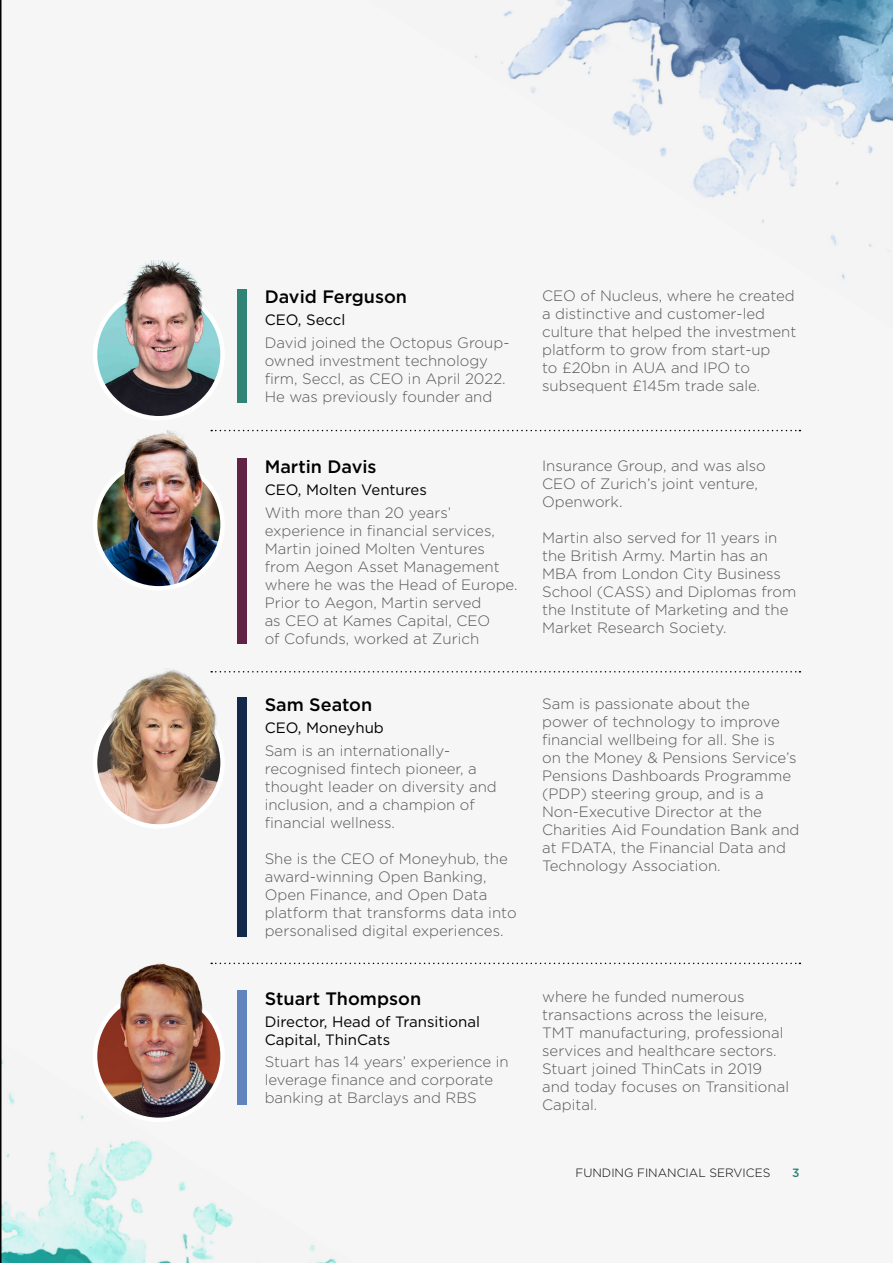
<style>
.page{position:relative;width:893px;height:1263px;background:#fff}
.page>*{position:absolute;margin:0;border:0;box-sizing:border-box;transform-origin:0 0}
.t1{font:500 18px "Gotham";color:#000}
.t2{font:300 15px/18px "Gotham";color:#575756}
.t3{font:15px/18px "Gotham";color:#000}
.t4{font:300 12px "Gotham";color:#000}
.t5{font:500 12px "Gotham";color:#2f8475}
</style>
<div class="page">
<img style="left:0;top:1028px;width:354px;height:235px">
<img style="left:368px;top:0;width:525px;height:328px">
<div style="left:237px;top:697px;width:9px;height:240px;background:#13294b"></div>
<img style="left:95px;top:699px;width:128px;height:127px;border-radius:64px">
<div style="left:93px;top:697px;width:132px;height:132px;border:4px solid #fff;border-radius:50%"></div>
<img style="left:101px;top:669px;width:124px;height:85px">
<div style="left:237px;top:459px;width:9px;height:185px;background:#602346"></div>
<img style="left:95px;top:461px;width:128px;height:127px;border-radius:64px">
<div style="left:93px;top:458px;width:132px;height:133px;border:4px solid #fff;border-radius:50%"></div>
<img style="left:101px;top:431px;width:124px;height:85px">
<div style="left:237px;top:289px;width:9px;height:113px;background:#2f8475"></div>
<img style="left:95px;top:291px;width:128px;height:127px;border-radius:64px">
<div style="left:93px;top:288px;width:132px;height:132px;border:4px solid #fff;border-radius:50%"></div>
<img style="left:101px;top:260px;width:123px;height:86px">
<div style="left:237px;top:990px;width:9px;height:114px;background:#6184be"></div>
<img style="left:95px;top:992px;width:128px;height:128px;border-radius:64px">
<div style="left:93px;top:990px;width:132px;height:132px;border:4px solid #fff;border-radius:50%"></div>
<img style="left:101px;top:962px;width:124px;height:86px">
<svg style="left:211px;top:430px;width:589px;height:1px"></svg>
<svg style="left:211px;top:671px;width:589px;height:1px"></svg>
<svg style="left:211px;top:963px;width:589px;height:1px"></svg>
<p class="t1" style="left:265px;top:285px;width:144px">David Ferguson</p>
<p class="t3" style="left:265px;top:311px;width:82px">CEO, Seccl</p>
<p class="t2" style="left:265px;top:333px;width:246px">David joined the Octopus Group&shy;owned investment technology firm, Seccl, as CEO in April 2022.<br>He was previously founder and</p>
<p class="t1" style="left:265px;top:455px;width:113px">Martin Davis</p>
<p class="t3" style="left:265px;top:481px;width:164px">CEO, Molten Ventures</p>
<p class="t2" style="left:265px;top:503px;width:254px">With more than 20 years’ experience in financial services,<br>Martin joined Molten Ventures from Aegon Asset Management where he was the Head of Europe.<br>Prior to Aegon, Martin served<br>as CEO at Kames Capital, CEO<br>of Cofunds, worked at Zurich</p>
<p class="t1" style="left:265px;top:693px;width:109px">Sam Seaton</p>
<p class="t3" style="left:265px;top:719px;width:121px">CEO, Moneyhub</p>
<p class="t2" style="left:265px;top:741px;width:234px">Sam is an internationally&shy;recognised fintech pioneer, a thought leader on diversity and inclusion, and a champion of financial wellness.</p>
<p class="t2" style="left:265px;top:849px;width:253px">She is the CEO of Moneyhub, the award-winning Open Banking,<br>Open Finance, and Open Data platform that transforms data into personalised digital experiences.</p>
<p class="t1" style="left:265px;top:986px;width:158px">Stuart Thompson</p>
<p class="t3" style="left:265px;top:1012px;width:217px">Director, Head of Transitional<br>Capital, ThinCats</p>
<p class="t2" style="left:265px;top:1052px;width:245px">Stuart has 14 years’ experience in leverage finance and corporate banking at Barclays and RBS</p>
<p class="t2" style="left:542px;top:286px;width:256px">CEO of Nucleus, where he created a distinctive and customer-led culture that helped the investment platform to grow from start-up<br>to £20bn in AUA and IPO to subsequent £145m trade sale.</p>
<p class="t2" style="left:542px;top:456px;width:225px">Insurance Group, and was also<br>CEO of Zurich’s joint venture,<br>Openwork.</p>
<p class="t2" style="left:542px;top:528px;width:256px">Martin also served for 11 years in the British Army. Martin has an<br>MBA from London City Business<br>School (CASS) and Diplomas from the Institute of Marketing and the<br>Market Research Society.</p>
<p class="t2" style="left:542px;top:694px;width:259px">Sam is passionate about the power of technology to improve financial wellbeing for all. She is<br>on the Money &amp; Pensions Service’s<br>Pensions Dashboards Programme (PDP) steering group, and is a<br>Non-Executive Director at the<br>Charities Aid Foundation Bank and at FDATA, the Financial Data and<br>Technology Association.</p>
<p class="t2" style="left:542px;top:987px;width:248px">where he funded numerous transactions across the leisure,<br>TMT manufacturing, professional services and healthcare sectors.<br>Stuart joined ThinCats in 2019 and today focuses on Transitional<br>Capital.</p>
<p class="t4" style="left:575px;top:1165px;width:196px">FUNDING FINANCIAL SERVICES</p>
<p class="t5" style="left:792px;top:1165px;width:9px">3</p>
</div>
